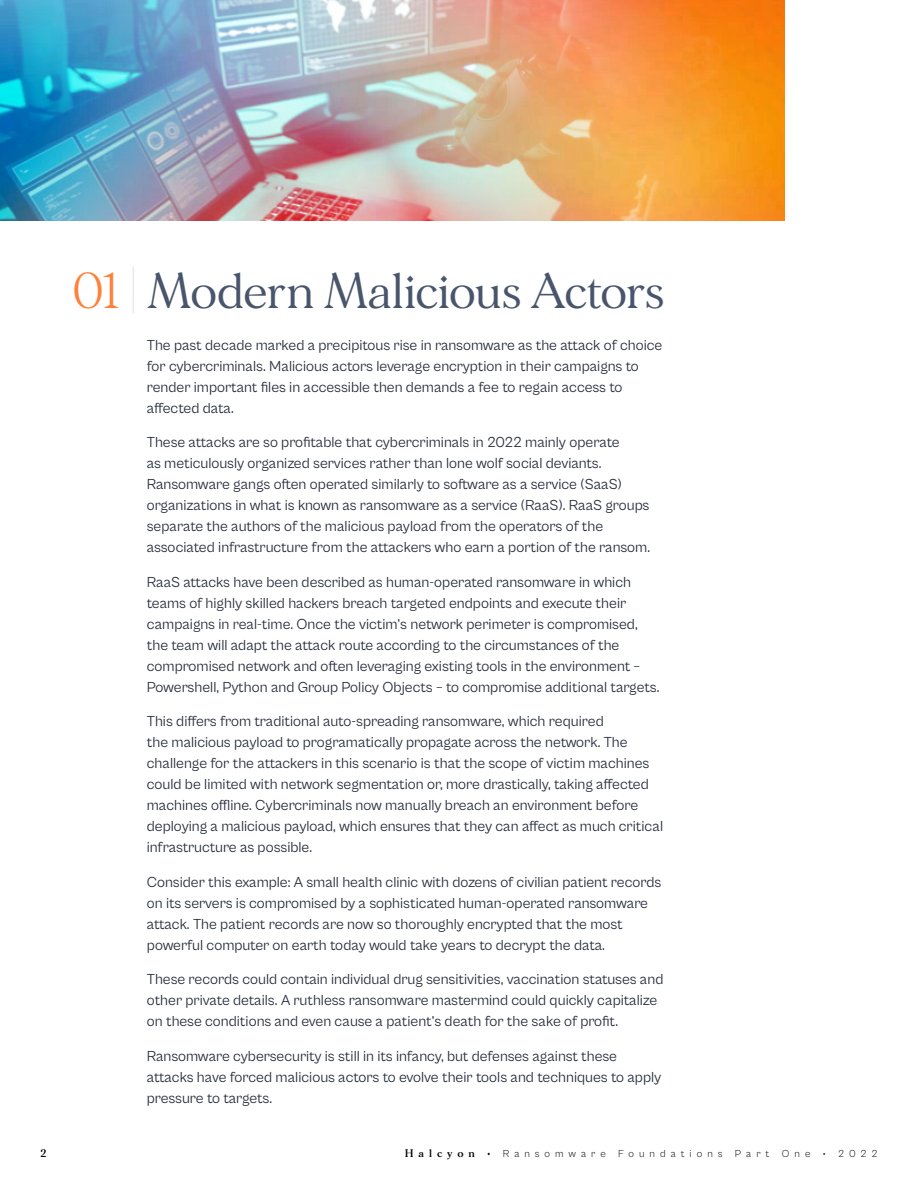
<style>
.page{position:relative;width:918px;height:1188px;background:#fff}
.page>*{position:absolute;margin:0;border:0;box-sizing:border-box;transform-origin:0 0}
.t1{font:48px "Morion";letter-spacing:-.025em;color:#49556b}
.t2{font:300 48px "Morion";color:#ff8139}
.t3{font:15px/21px "Cabinet Grotesk";color:#222938}
.t4{font:300 10.5px "Cabinet Grotesk";letter-spacing:.48em;color:#000}
.t5{font:700 10.5px "Morion";color:#000}
.s1{font-family:"Morion";font-weight:700}
.s2{font-family:"Morion";font-weight:400}
</style>
<div class="page">
<img style="left:0;top:0;width:785px;height:220px">
<hr style="left:133px;top:267px;width:1px;height:46px;background:#e7e9f3">
<h1 class="t2" style="left:72px;top:264px;width:50px">01</h1>
<h1 class="t1" style="left:147px;top:264px;width:520px">Modern Malicious Actors</h1>
<p class="t3" style="left:147px;top:334px;width:517px">The past decade marked a precipitous rise in ransomware as the attack of choice for cybercriminals. Malicious actors leverage encryption in their campaigns to render important files in accessible then demands a fee to regain access to affected data.</p>
<p class="t3" style="left:147px;top:432px;width:505px">These attacks are so profitable that cybercriminals in 2022 mainly operate<br>as meticulously organized services rather than lone wolf social deviants.<br>Ransomware gangs often operated similarly to software as a service (SaaS) organizations in what is known as ransomware as a service (RaaS). RaaS groups separate the authors of the malicious payload from the operators of the associated infrastructure from the attackers who earn a portion of the ransom.</p>
<p class="t3" style="left:147px;top:571px;width:514px">RaaS attacks have been described as human-operated ransomware in which teams of highly skilled hackers breach targeted endpoints and execute their campaigns in real-time. Once the victim’s network perimeter is compromised, the team will adapt the attack route according to the circumstances of the compromised network and often leveraging existing tools in the environment – Powershell, Python and Group Policy Objects – to compromise additional targets.</p>
<p class="t3" style="left:147px;top:711px;width:518px">This differs from traditional auto-spreading ransomware, which required<br>the malicious payload to programatically propagate across the network. The challenge for the attackers in this scenario is that the scope of victim machines could be limited with network segmentation or, more drastically, taking affected machines offline. Cybercriminals now manually breach an environment before deploying a malicious payload, which ensures that they can affect as much critical infrastructure as possible.</p>
<p class="t3" style="left:147px;top:871px;width:516px">Consider this example: A small health clinic with dozens of civilian patient records on its servers is compromised by a sophisticated human-operated ransomware attack. The patient records are now so thoroughly encrypted that the most powerful computer on earth today would take years to decrypt the data.</p>
<p class="t3" style="left:147px;top:969px;width:518px">These records could contain individual drug sensitivities, vaccination statuses and other private details. A ruthless ransomware mastermind could quickly capitalize on these conditions and even cause a patient’s death for the sake of profit.</p>
<p class="t3" style="left:147px;top:1045px;width:516px">Ransomware cybersecurity is still in its infancy, but defenses against these attacks have forced malicious actors to evolve their tools and techniques to apply pressure to targets.</p>
<p class="t5" style="left:40px;top:1147px;width:8px">2</p>
<p class="t4" style="left:405px;top:1148px;width:474px"><span class="s1">Halcyon •</span> Ransomware Foundations Part One <span class="s2">•</span> 2022</p>
</div>
